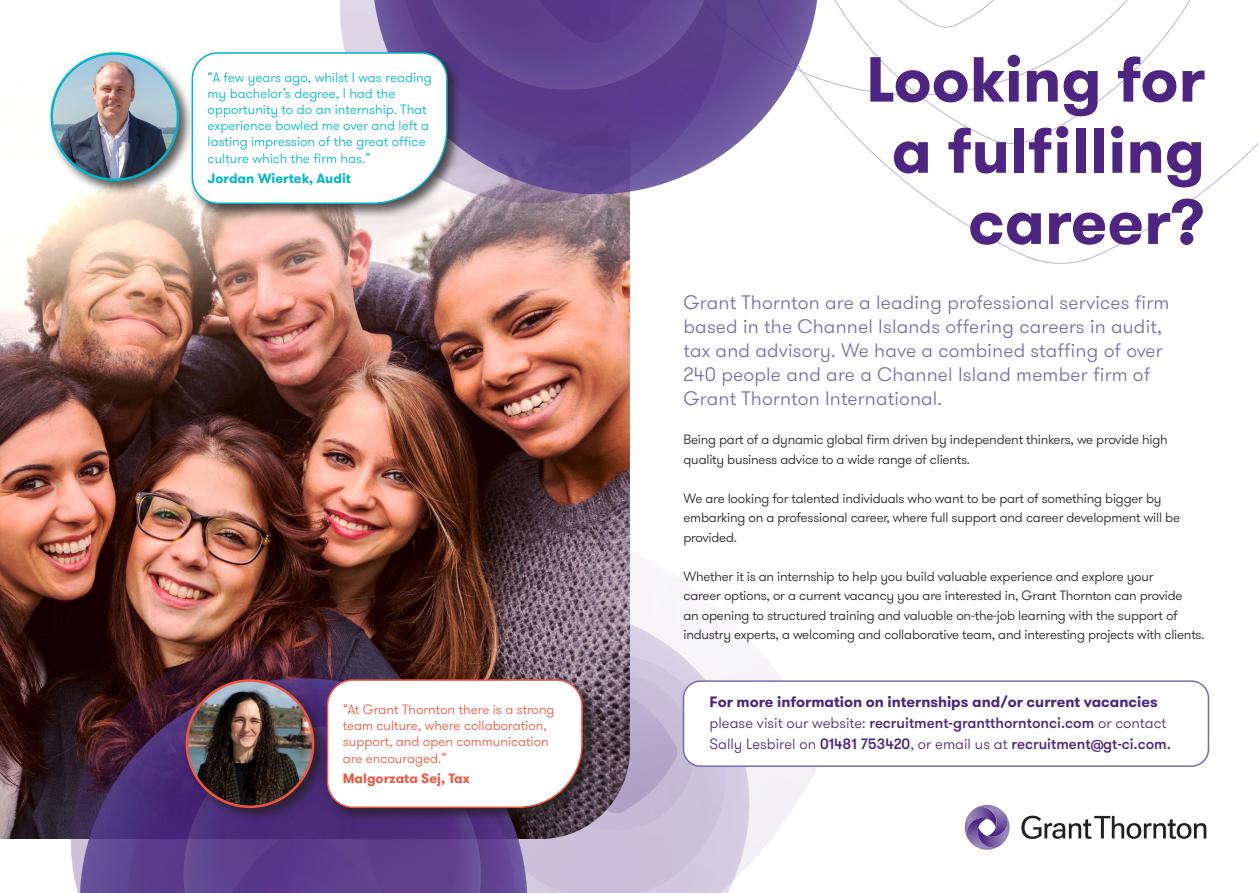
<style>
.page{position:relative;width:1259px;height:893px;background:#fff}
.page>*{position:absolute;margin:0;border:0;box-sizing:border-box;transform-origin:0 0}
.t1{font:700 63.45px/71.1px "GT Walsheim Pro";color:#4e2582;text-align:right}
.t2{font:300 19.5px/24px "GT Walsheim Pro";letter-spacing:.01em;color:#7a6aaf}
.t3{font:500 15px/21px "GT Walsheim Pro";color:#4e2582}
.t4{font:300 13.5px/19.5px "GT Walsheim Pro";letter-spacing:-.015em;color:#231f20}
.t5{font:300 13.5px/16.2px "GT Walsheim Pro";color:#00b6ca}
.t6{font:300 13.5px/16.2px "GT Walsheim Pro";color:#f0553e}
.t7{font:700 13.5px "GT Walsheim Pro";color:#00b6ca}
.t8{font:700 13.5px "GT Walsheim Pro";color:#f0553e}
.s1{font-weight:700}
.s2{font-weight:300}
</style>
<div class="page">
<img style="left:529px;top:551px;width:288px;height:342px">
<svg style="left:820px;top:0;width:439px;height:264px"></svg>
<svg style="left:1021px;top:816px;width:185px;height:23px"></svg>
<hr style="left:1024px;top:849px;width:182px;height:1px;background:#4e2582">
<svg style="left:964px;top:804px;width:46px;height:46px"></svg>
<img style="left:0;top:196px;width:630px;height:643px">
<img style="left:69px;top:645px;width:460px;height:248px">
<div style="left:183px;top:676px;width:146px;height:147px;background:#231f20;opacity:.75"></div>
<img style="left:187px;top:681px;width:126px;height:126px;border-radius:63px">
<div style="left:186px;top:679px;width:128px;height:129px;border:3px solid #f0553e;border-radius:50%"></div>
<div style="left:324px;top:676px;width:274px;height:147px;background:#231f20;opacity:.75"></div>
<svg style="left:326px;top:679px;width:257px;height:130px"></svg>
<img style="left:340px;top:0;width:480px;height:204px">
<div style="left:683px;top:681px;width:525px;height:85px;background:#fff;border-radius:17px"></div>
<div style="left:683px;top:680px;width:526px;height:87px;border:2px solid #7a6aaf;border-radius:17px"></div>
<div style="left:48px;top:49px;width:146px;height:147px;background:#231f20;opacity:.75"></div>
<img style="left:52px;top:54px;width:126px;height:126px;border-radius:63px">
<div style="left:50px;top:52px;width:129px;height:129px;border:3px solid #00b6ca;border-radius:50%"></div>
<div style="left:189px;top:49px;width:273px;height:170px;background:#231f20;opacity:.75"></div>
<svg style="left:191px;top:51px;width:257px;height:154px"></svg>
<p class="t5" style="left:208px;top:69px;width:226px">“A few years ago, whilst I was reading my bachelor’s degree, I had the opportunity to do an internship. That experience bowled me over and left a lasting impression of the great office culture which the firm has.”</p>
<p class="t7" style="left:208px;top:169px;width:145px">Jordan Wiertek, Audit</p>
<p class="t6" style="left:343px;top:701px;width:213px">“At Grant Thornton there is a strong team culture, where collaboration, support, and open communication are encouraged.”</p>
<p class="t8" style="left:343px;top:769px;width:128px">Malgorzata Sej, Tax</p>
<p class="t1" style="left:866px;top:44px;width:340px">Looking for a fulfilling career?</p>
<p class="t2" style="left:683px;top:291px;width:487px">Grant Thornton are a leading professional services firm based in the Channel Islands offering careers in audit, tax and advisory. We have a combined staffing of over 240 people and are a Channel Island member firm of Grant Thornton International.</p>
<p class="t4" style="left:683px;top:430px;width:486px">Being part of a dynamic global firm driven by independent thinkers, we provide high quality business advice to a wide range of clients.</p>
<p class="t4" style="left:683px;top:489px;width:498px">We are looking for talented individuals who want to be part of something bigger by embarking on a professional career, where full support and career development will be provided.</p>
<p class="t4" style="left:683px;top:567px;width:522px">Whether it is an internship to help you build valuable experience and explore your<br>career options, or a current vacancy you are interested in, Grant Thornton can provide<br>an opening to structured training and valuable on-the-job learning with the support of industry experts, a welcoming and collaborative team, and interesting projects with clients.</p>
<p class="t3" style="left:709px;top:691px;width:463px"><span class="s1">For more information on internships and/or current vacancies </span><span class="s2">please visit our website:</span> recruitment-grantthorntonci.com <span class="s2">or contact<br>Sally Lesbirel on</span> 01481 753420<span class="s2">, or email us at</span> recruitment@gt-ci.com.</p>
</div>
